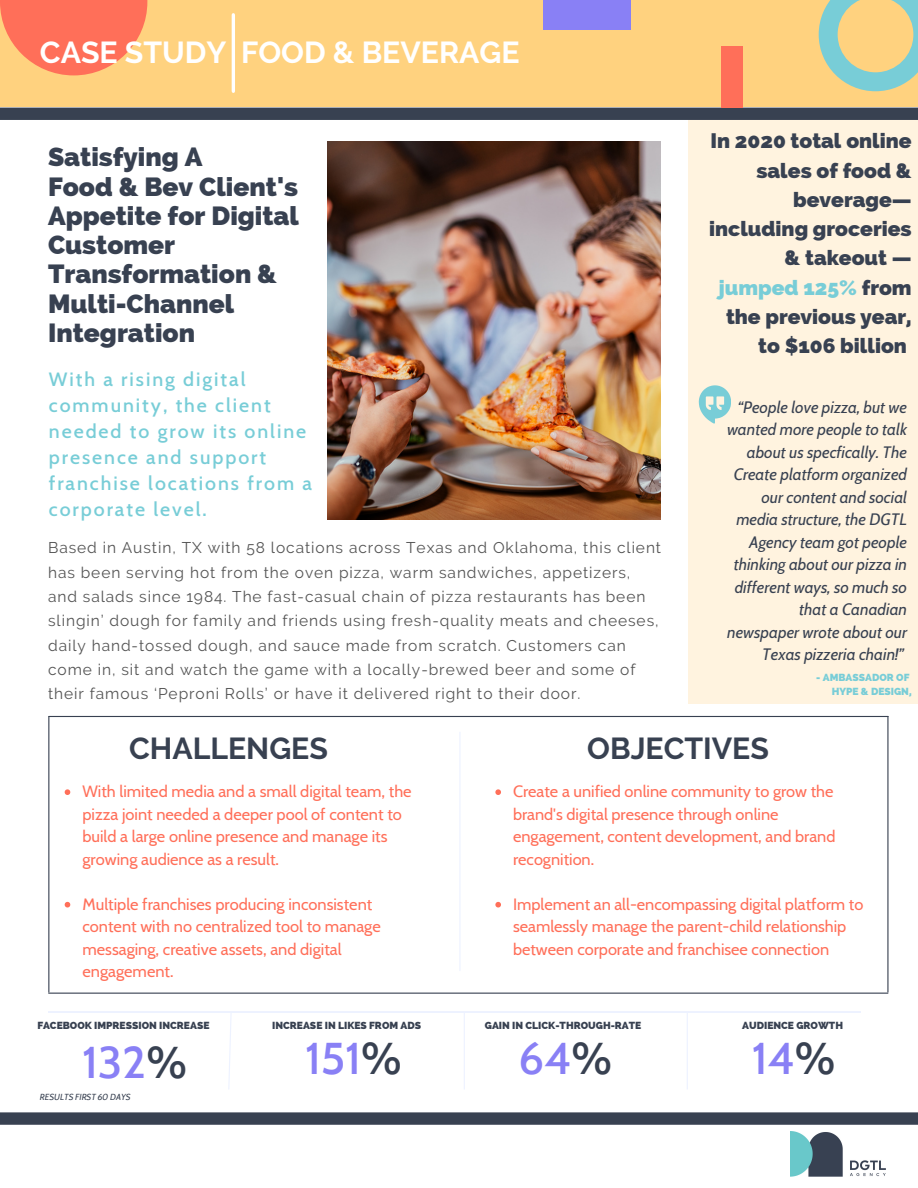
<style>
.page{position:relative;width:918px;height:1188px;background:#fff}
.page>*{position:absolute;margin:0;border:0;box-sizing:border-box;transform-origin:0 0}
.t1{font:500 45.3px "Cabin";color:#8980f5}
.t2{font:700 30.3px "Raleway";color:#fff}
.t3{font:700 30.3px "Raleway";color:#384151}
.t4{font:800 26.25px/29.2px "Raleway";color:#384151}
.t5{font:800 21px/29.2px "Raleway";color:#384151;text-align:right}
.t6{font:500 19.5px/25.8px "Cabin";letter-spacing:.1em;color:#78cdd7}
.t7{font:italic 16.5px/22.5px "Cabin";color:#384151;text-align:right}
.t8{font:16.35px/22.5px "Cabin";color:#ff6f59}
.t9{font:15.45px/24.3px "Raleway";letter-spacing:.06em;color:#545454}
.t10{font:800 10.2px "Raleway";color:#384151}
.t11{font:800 10.2px "Raleway";color:#78cdd7}
.t12{font:italic 8.7px "Cabin";color:#384151}
.s1{color:#78cdd7}
.s2{color:#384151}
</style>
<div class="page">
<div style="left:688px;top:114px;width:230px;height:589px;background:#fff3df"></div>
<div style="left:0;top:108px;width:918px;height:12px;background:#384151"></div>
<svg style="left:699px;top:385px;width:32px;height:39px"></svg>
<svg style="left:48px;top:1011px;width:813px;height:78px"></svg>
<hr style="left:687px;top:1013px;width:1px;height:76px;background:#edf2ff">
<hr style="left:464px;top:1013px;width:1px;height:76px;background:#edf2ff">
<hr style="left:459px;top:732px;width:2px;height:239px;background:#edf2ff">
<hr style="left:49px;top:716px;width:839px;height:1px;background:#384151">
<hr style="left:49px;top:993px;width:839px;height:1px;background:#384151">
<hr style="left:887px;top:716px;width:2px;height:276px;background:#384151">
<hr style="left:48px;top:716px;width:1px;height:276px;background:#384151">
<div style="left:0;top:1112px;width:918px;height:13px;background:#384151"></div>
<img style="left:328px;top:142px;width:333px;height:378px">
<svg style="left:495px;top:789px;width:6px;height:6px"></svg>
<svg style="left:495px;top:902px;width:6px;height:6px"></svg>
<svg style="left:65px;top:789px;width:5px;height:6px"></svg>
<svg style="left:65px;top:902px;width:5px;height:6px"></svg>
<div style="left:0;top:0;width:918px;height:107px;background:#ffd27f"></div>
<svg style="left:0;top:0;width:147px;height:75px"></svg>
<div style="left:543px;top:0;width:88px;height:29px;background:#8980f5"></div>
<svg style="left:819px;top:0;width:99px;height:91px"></svg>
<div style="left:722px;top:46px;width:21px;height:62px;background:#ff6f59"></div>
<hr style="left:232px;top:15px;width:3px;height:76px;background:#fff">
<img style="left:791px;top:1132px;width:95px;height:45px">
<p class="t2" style="left:40px;top:35px;width:481px">CASE STUDY FOOD &amp; BEVERAGE</p>
<p class="t4" style="left:48px;top:142px;width:156px">Satisfying A</p>
<p class="t4" style="left:48px;top:172px;width:252px">Food &amp; Bev Client's<br>Appetite for Digital<br>Customer<br>Transformation &amp;<br>Multi-Channel<br>Integration</p>
<p class="t6" style="left:49px;top:366px;width:265px">With a rising digital community, the client needed to grow its online presence and support franchise locations from a corporate level.</p>
<p class="t9" style="left:48px;top:536px;width:615px">Based in Austin, TX with 58 locations across Texas and Oklahoma, this client has been serving hot from the oven pizza, warm sandwiches, appetizers, and salads since 1984. The fast-casual chain of pizza restaurants has been slingin’ dough for family and friends using fresh-quality meats and cheeses, daily hand-tossed dough, and sauce made from scratch. Customers can come in, sit and watch the game with a locally-brewed beer and some of their famous ‘Peproni Rolls’ or have it delivered right to their door.</p>
<p class="t5" style="left:709px;top:126px;width:204px">In 2020 total online sales of food &amp; beverage— including groceries &amp; takeout — <span class="s1">jumped 125%</span> from the previous year, to $106 billion</p>
<p class="t7" style="left:727px;top:396px;width:182px">“People love pizza, but we wanted more people to talk about us specfically. The<br>Create platform organized our content and social media structure, the DGTL<br>Agency team got people thinking about our pizza in different ways, so much so that a Canadian newspaper wrote about our<br>Texas pizzeria chain!”</p>
<p class="t11" style="left:816px;top:672px;width:95px">- AMBASSADOR OF</p>
<p class="t11" style="left:832px;top:685px;width:81px">HYPE &amp; DESIGN,</p>
<p class="t3" style="left:129px;top:731px;width:200px">CHALLENGES</p>
<p class="t3" style="left:587px;top:731px;width:183px">OBJECTIVES</p>
<p class="t8" style="left:82px;top:780px;width:331px">With limited media and a small digital team, the pizza joint needed a deeper pool of content to build a large online presence and manage its growing audience as a result.</p>
<p class="t8" style="left:82px;top:893px;width:300px">Multiple franchises producing inconsistent content with no centralized tool to manage messaging, creative assets, and digital engagement.</p>
<p class="t8" style="left:513px;top:780px;width:324px">Create a unified online community to grow the brand's digital presence through online engagement, content development, and brand recognition.</p>
<p class="t8" style="left:513px;top:893px;width:352px">Implement an all-encompassing digital platform to seamlessly manage the parent-child relationship between corporate and franchisee connection</p>
<p class="t10" style="left:37px;top:1020px;width:174px">FACEBOOK IMPRESSION INCREASE</p>
<p class="t10" style="left:272px;top:1020px;width:150px">INCREASE IN LIKES FROM ADS</p>
<p class="t10" style="left:742px;top:1020px;width:102px">AUDIENCE GROWTH</p>
<p class="t1" style="left:82px;top:1034px;width:107px">132<span class="s2">%</span></p>
<p class="t1" style="left:305px;top:1031px;width:98px">151<span class="s2">%</span></p>
<p class="t1" style="left:519px;top:1031px;width:95px">64<span class="s2">%</span></p>
<p class="t1" style="left:752px;top:1031px;width:85px">14<span class="s2">%</span></p>
<p class="t10" style="left:485px;top:1020px;width:158px">GAIN IN CLICK-THROUGH-RATE</p>
<p class="t12" style="left:40px;top:1092px;width:92px">RESULTS FIRST 60 DAYS</p>
</div>
